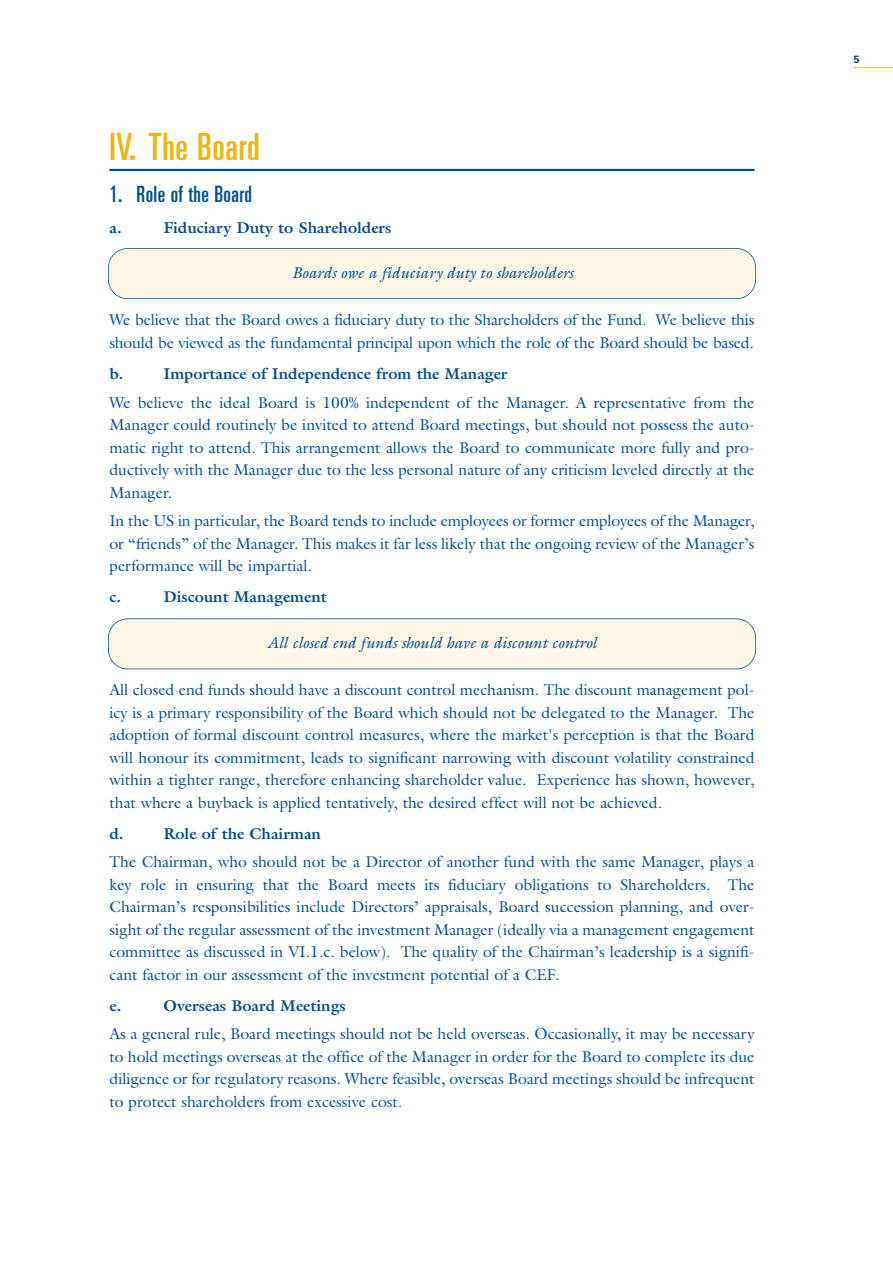
<style>
.page{position:relative;width:893px;height:1263px;background:#fff}
.page>*{position:absolute;margin:0;border:0;box-sizing:border-box;transform-origin:0 0}
.t1{font:ultra-condensed 37.5px "Univers";letter-spacing:.02em;color:#eab610}
.t2{font:ultra-condensed 22.5px "Univers";letter-spacing:.02em;color:#014d95}
.t3{font:15.75px/22.5px "Galliard";color:#014d95;text-align:justify}
.t4{font:700 15.75px "Galliard";color:#014d95}
.t5{font:italic 15.75px "Galliard";color:#014d95}
.t6{font:700 10.5px "Univers";color:#014d95}
</style>
<div class="page">
<hr style="left:854px;top:67px;width:39px;height:1px;background:#eab610">
<hr style="left:110px;top:169px;width:644px;height:2px;background:#014d95">
<div style="left:109px;top:249px;width:646px;height:49px;background:#fbf6e5;border-radius:19px"></div>
<div style="left:108px;top:248px;width:648px;height:51px;border:2px solid #014d95;border-radius:20px"></div>
<div style="left:109px;top:619px;width:646px;height:50px;background:#fbf6e5;border-radius:19px"></div>
<div style="left:108px;top:618px;width:648px;height:51px;border:2px solid #014d95;border-radius:20px"></div>
<h1 class="t1" style="left:110px;top:133px;width:152px">IV. The Board</h1>
<h2 class="t2" style="left:110px;top:185px;width:144px">1. Role of the Board</h2>
<p class="t4" style="left:110px;top:218px;width:14px">a.</p>
<p class="t4" style="left:163px;top:218px;width:229px">Fiduciary Duty to Shareholders</p>
<p class="t5" style="left:292px;top:263px;width:283px">Boards owe a fiduciary duty to shareholders</p>
<p class="t3" style="left:110px;top:309px;width:647px">We believe that the Board owes a fiduciary duty to the Shareholders of the Fund. We believe this should be viewed as the fundamental principal upon which the role of the Board should be based.</p>
<p class="t4" style="left:109px;top:364px;width:16px">b.</p>
<p class="t4" style="left:163px;top:364px;width:346px">Importance of Independence from the Manager</p>
<p class="t3" style="left:110px;top:391px;width:647px">We believe the ideal Board is 100% independent of the Manager. A representative from the Manager could routinely be invited to attend Board meetings, but should not possess the auto&shy;matic right to attend. This arrangement allows the Board to communicate more fully and pro&shy;ductively with the Manager due to the less personal nature of any criticism leveled directly at the Manager.</p>
<p class="t3" style="left:110px;top:509px;width:647px">In the US in particular, the Board tends to include employees or former employees of the Manager, or “friends” of the Manager. This makes it far less likely that the ongoing review of the Manager’s performance will be impartial.</p>
<p class="t4" style="left:110px;top:588px;width:13px">c.</p>
<p class="t4" style="left:164px;top:588px;width:165px">Discount Management</p>
<p class="t5" style="left:267px;top:633px;width:331px">All closed end funds should have a discount control</p>
<p class="t3" style="left:110px;top:678px;width:647px">All closed end funds should have a discount control mechanism. The discount management pol&shy;icy is a primary responsibility of the Board which should not be delegated to the Manager. The adoption of formal discount control measures, where the market's perception is that the Board will honour its commitment, leads to significant narrowing with discount volatility constrained within a tighter range, therefore enhancing shareholder value. Experience has shown, however, that where a buyback is applied tentatively, the desired effect will not be achieved.</p>
<p class="t4" style="left:110px;top:824px;width:16px">d.</p>
<p class="t4" style="left:164px;top:824px;width:159px">Role of the Chairman</p>
<p class="t3" style="left:110px;top:850px;width:647px">The Chairman, who should not be a Director of another fund with the same Manager, plays a key role in ensuring that the Board meets its fiduciary obligations to Shareholders. The Chairman’s responsibilities include Directors’ appraisals, Board succession planning, and over&shy;sight of the regular assessment of the investment Manager (ideally via a management engagement committee as discussed in VI.1.c. below). The quality of the Chairman’s leadership is a signifi&shy;cant factor in our assessment of the investment potential of a CEF.</p>
<p class="t4" style="left:110px;top:996px;width:13px">e.</p>
<p class="t4" style="left:164px;top:996px;width:184px">Overseas Board Meetings</p>
<p class="t3" style="left:110px;top:1023px;width:647px">As a general rule, Board meetings should not be held overseas. Occasionally, it may be necessary to hold meetings overseas at the office of the Manager in order for the Board to complete its due diligence or for regulatory reasons. Where feasible, overseas Board meetings should be infrequent to protect shareholders from excessive cost.</p>
<p class="t6" style="left:854px;top:56px;width:7px">5</p>
</div>
